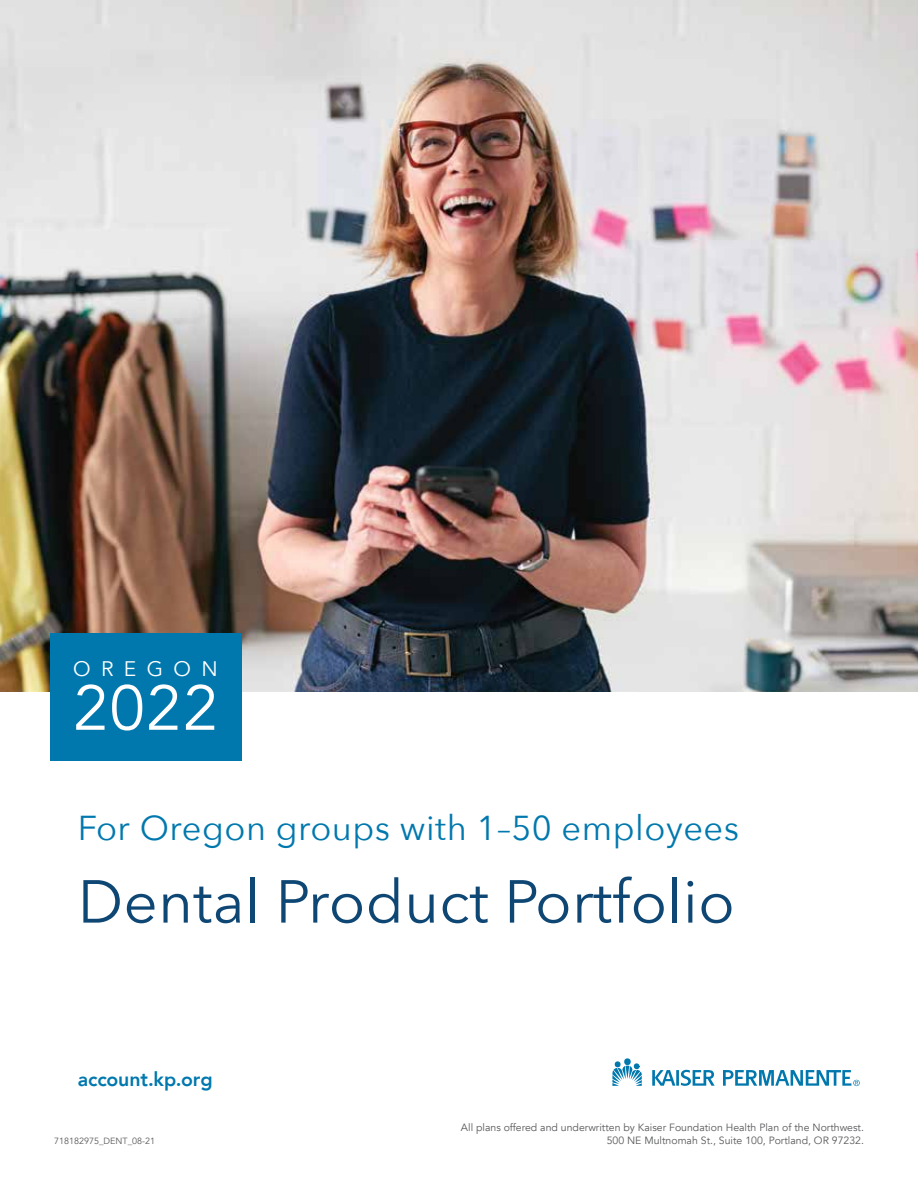
<style>
.page{position:relative;width:918px;height:1188px;background:#fff}
.page>*{position:absolute;margin:0;border:0;box-sizing:border-box;transform-origin:0 0}
.t1{font:63px "Avenir";color:#fff}
.t2{font:60px "Avenir Next";letter-spacing:.005em;color:#0e4674}
.t3{font:34.5px "Avenir Next";letter-spacing:.015em;color:#0078ae}
.t4{font:21px "Avenir";letter-spacing:.495em;color:#fff}
.t5{font:800 19.5px "Avenir";letter-spacing:-.005em;color:#0078ae}
.t6{font:10.5px "Avenir";color:#58595b}
.t7{font:9px "Avenir";color:#58595b}
</style>
<div class="page">
<img style="left:0;top:0;width:918px;height:691px">
<svg style="left:612px;top:1061px;width:30px;height:25px"></svg>
<div style="left:624px;top:1058px;width:7px;height:7px;background:#0078ae;border-radius:50%"></div>
<hr style="left:676px;top:1070px;width:3px;height:16px;background:#0078ae">
<svg style="left:652px;top:1070px;width:23px;height:16px"></svg>
<svg style="left:681px;top:1070px;width:34px;height:16px"></svg>
<svg style="left:723px;top:1070px;width:137px;height:16px"></svg>
<div style="left:50px;top:633px;width:191px;height:127px;background:#0078ae"></div>
<h3 class="t4" style="left:73px;top:656px;width:146px">OREGON</h3>
<h1 class="t1" style="left:73px;top:671px;width:146px">2022</h1>
<h3 class="t3" style="left:78px;top:799px;width:663px">For Oregon groups with 1–50 employees</h3>
<h2 class="t2" style="left:78px;top:851px;width:659px">Dental Product Portfolio</h2>
<h3 class="t5" style="left:78px;top:1064px;width:137px">account.kp.org</h3>
<p class="t6" style="left:461px;top:1121px;width:405px">All plans offered and underwritten by Kaiser Foundation Health Plan of the Northwest.</p>
<p class="t7" style="left:54px;top:1135px;width:103px">718182975_DENT_08-21</p>
<p class="t6" style="left:607px;top:1134px;width:259px">500 NE Multnomah St., Suite 100, Portland, OR 97232.</p>
</div>
